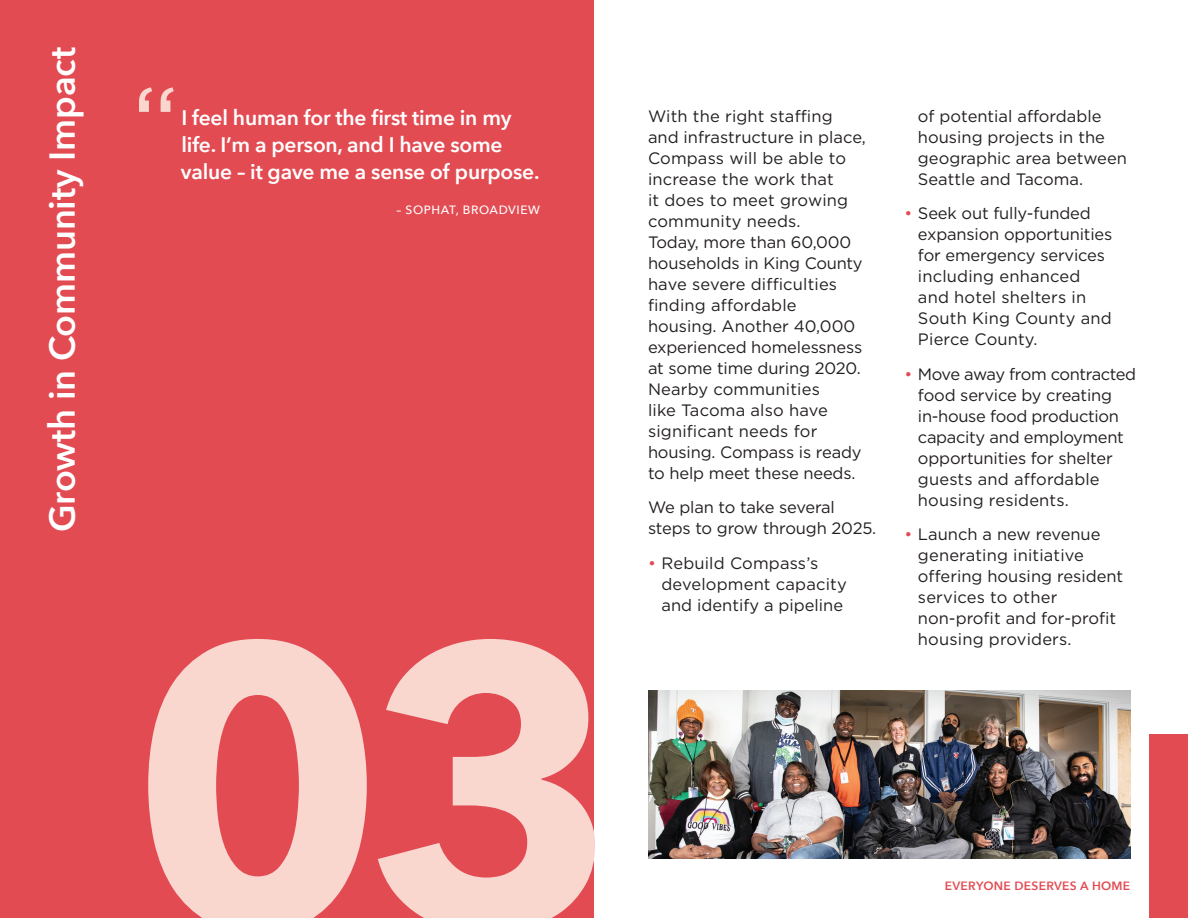
<style>
.page{position:relative;width:1188px;height:918px;background:#fff}
.page>*{position:absolute;margin:0;border:0;box-sizing:border-box;transform-origin:0 0}
.t1{font:700 394.35px "Avenir Next";color:#f9d7cf}
.t2{font:108px "Gotham";color:#f9d7cf}
.t3{font:600 36px "Avenir Next";letter-spacing:-.005em;color:#fff}
.t4{font:600 21px/27px "Avenir Next";letter-spacing:-.01em;color:#fff}
.t5{font:16.5px/21px "Gotham";color:#231f20}
.t6{font:600 12px "Avenir Next";letter-spacing:.025em;color:#e34b53}
.t7{font:500 12px "Avenir Next";letter-spacing:.05em;color:#fff}
.s1{color:#e34b53}
.s2{font-weight:400;color:#fff}
</style>
<div class="page">
<div style="left:0;top:0;width:594px;height:918px;background:#e34b53"></div>
<img style="left:648px;top:690px;width:483px;height:169px">
<div style="left:1149px;top:735px;width:39px;height:183px;background:#e34b53"></div>
<h3 class="t3" style="left:31px;top:532px;width:487px;rotate:-90deg">Growth in Community Impact</h3>
<h2 class="t2" style="left:131px;top:66px;width:50px">“</h2>
<p class="t4" style="left:181px;top:103px;width:332px">I feel human for the first time in my life. I’m a person, and I have some</p>
<p class="t4" style="left:181px;top:157px;width:360px">value – it gave me a sense of purpose.</p>
<p class="t7" style="left:397px;top:199px;width:145px">– SOPHAT, BROADVIEW</p>
<h1 class="t1" style="left:130px;top:446px;width:491px">03</h1>
<p class="t5" style="left:648px;top:105px;width:219px">With the right staffing and infrastructure in place,<br>Compass will be able to increase the work that<br>it does to meet growing community needs.<br>Today, more than 60,000 households in King County have severe difficulties finding affordable housing. Another 40,000 experienced homelessness at some time during 2020.<br>Nearby communities<br>like Tacoma also have significant needs for housing. Compass is ready to help meet these needs.</p>
<p class="t5" style="left:648px;top:497px;width:230px">We plan to take several steps to grow through 2025.</p>
<p class="t5" style="left:661px;top:552px;width:187px;text-indent:-13px"><span class="s1">•</span> Rebuild Compass’s development capacity and identify a pipeline</p>
<p class="t5" style="left:918px;top:105px;width:211px">of potential affordable housing projects in the geographic area between<br>Seattle and Tacoma.</p>
<p class="t5" style="left:918px;top:203px;width:196px;text-indent:-13px"><span class="s1">•</span> Seek out fully-funded expansion opportunities for emergency services including enhanced and hotel shelters in<br>South King County and<br>Pierce County.</p>
<p class="t5" style="left:918px;top:363px;width:220px;text-indent:-13px"><span class="s1">•</span> Move away from contracted food service by creating in-house food production capacity and employment opportunities for shelter guests and affordable housing residents.</p>
<p class="t5" style="left:918px;top:524px;width:207px;text-indent:-13px"><span class="s1">•</span> Launch a new revenue generating initiative offering housing resident services to other non-profit and for-profit housing providers.</p>
<p class="t6" style="left:945px;top:876px;width:218px">EVERYONE DESERVES A HOME <span class="s2">| 10</span></p>
</div>
